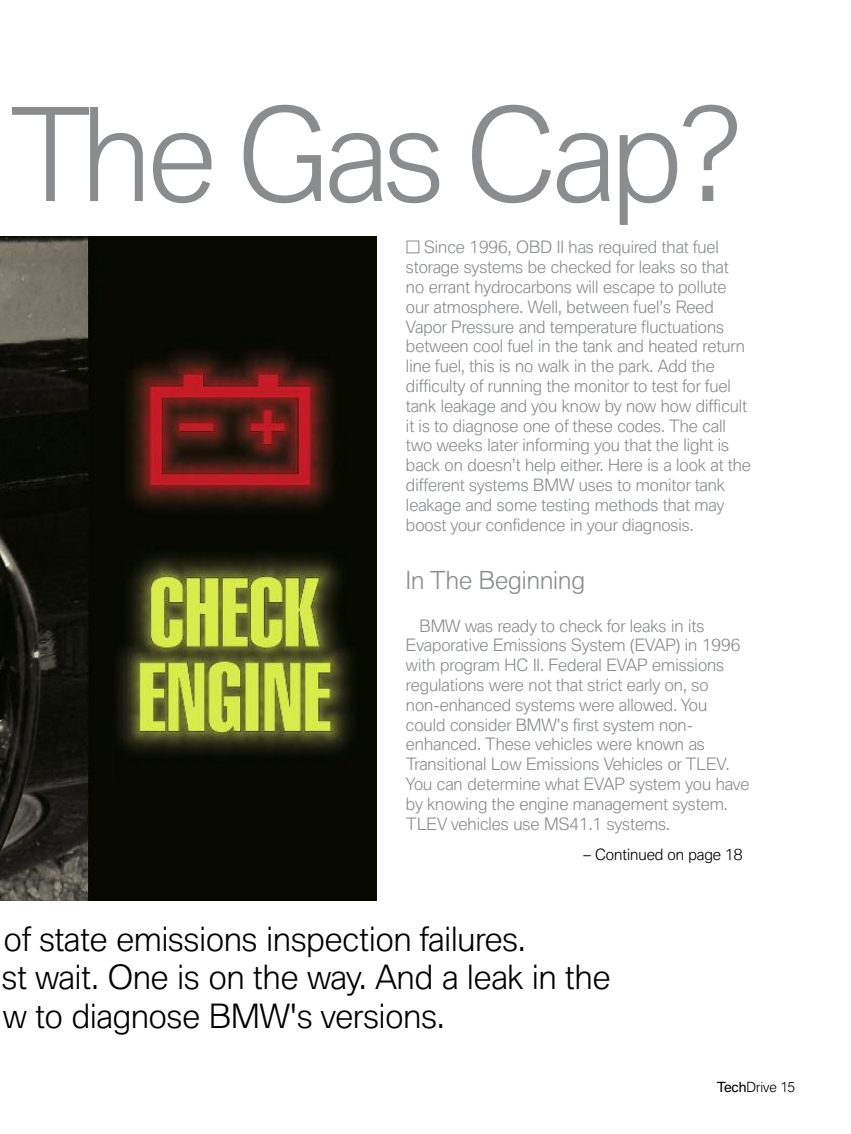
<style>
.page{position:relative;width:851px;height:1134px;background:#fff}
.page>*{position:absolute;margin:0;border:0;box-sizing:border-box;transform-origin:0 0}
.t1{font:300 124.8px "BMW Type";letter-spacing:-.025em;color:#8a8c8e}
.t2{font:300 32.25px/38.8px "BMW Type";color:#000}
.t3{font:300 24px "BMW Type";color:#8a8c8e}
.t4{font:300 16.5px/19.8px "BMW Type";color:#8a8c8e}
.t5{font:300 15px "BMW Type";color:#000}
.t6{font:300 13.5px "BMW Type";color:#000}
.s1{font-weight:400}
</style>
<div class="page">
<img style="left:0;top:236px;width:376px;height:665px">
<div style="left:406px;top:241px;width:13px;height:12px;border:1px solid #8a8c8e"></div>
<h1 class="t1" style="left:9px;top:107px;width:735px">The Gas Cap?</h1>
<p class="t4" style="left:406px;top:239px;width:346px;text-indent:18px">Since 1996, OBD II has required that fuel storage systems be checked for leaks so that no errant hydrocarbons will escape to pollute our atmosphere. Well, between fuel’s Reed Vapor Pressure and temperature fluctuations between cool fuel in the tank and heated return line fuel, this is no walk in the park. Add the difficulty of running the monitor to test for fuel tank leakage and you know by now how difficult it is to diagnose one of these codes. The call two weeks later informing you that the light is back on doesn’t help either. Here is a look at the different systems BMW uses to monitor tank leakage and some testing methods that may boost your confidence in your diagnosis.</p>
<h3 class="t3" style="left:406px;top:571px;width:180px">In The Beginning</h3>
<p class="t4" style="left:406px;top:617px;width:345px;text-indent:14px">BMW was ready to check for leaks in its Evaporative Emissions System (EVAP) in 1996 with program HC II. Federal EVAP emissions regulations were not that strict early on, so non-enhanced systems were allowed. You could consider BMW’s first system non&shy;enhanced. These vehicles were known as Transitional Low Emissions Vehicles or TLEV.<br>You can determine what EVAP system you have by knowing the engine management system.<br>TLEV vehicles use MS41.1 systems.</p>
<p class="t5" style="left:583px;top:849px;width:161px">– Continued on page 18</p>
<h2 class="t2" style="left:2px;top:922px;width:610px">of state emissions inspection failures.<br>st wait. One is on the way. And a leak in the w to diagnose BMW's versions.</h2>
<p class="t6" style="left:716px;top:1082px;width:80px"><span class="s1">Tech</span>Drive 15</p>
</div>
